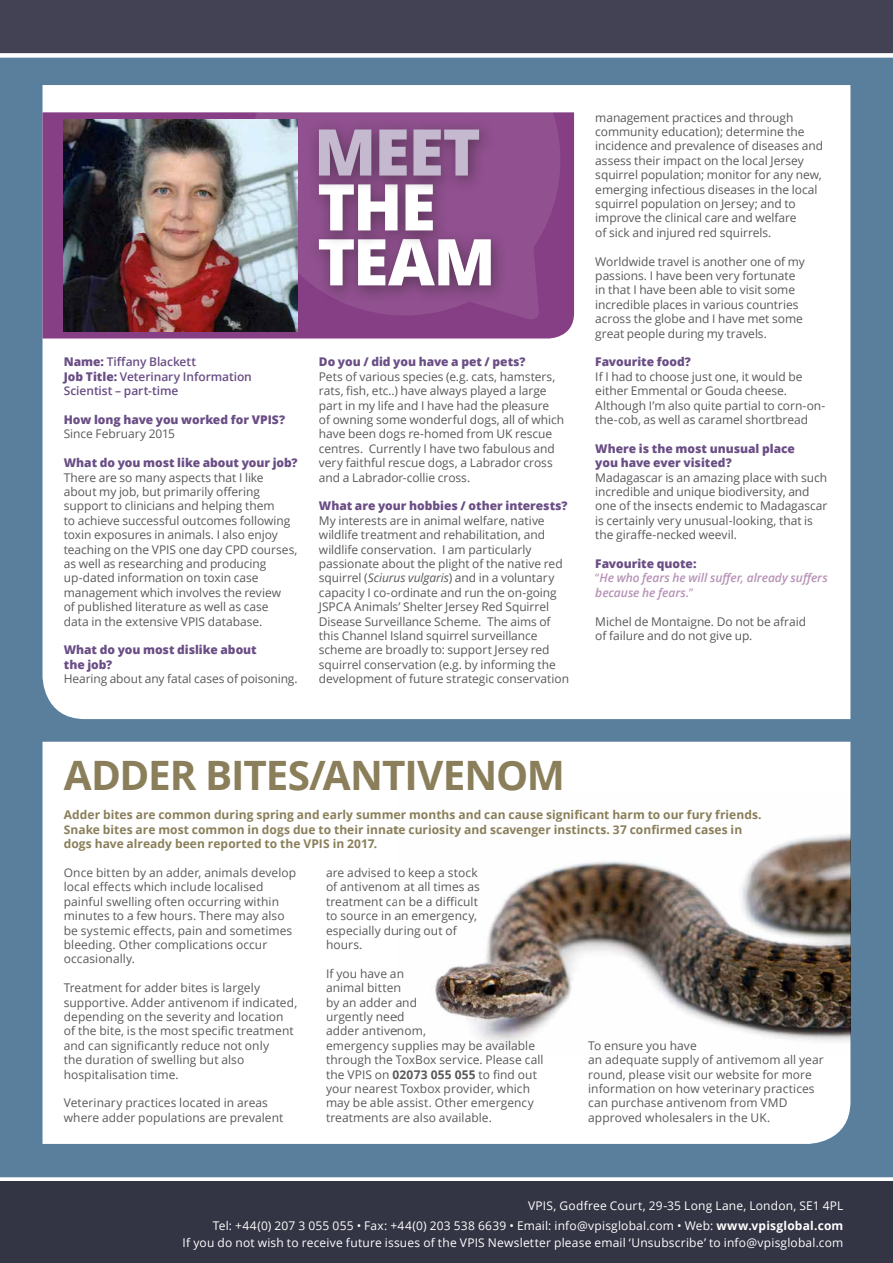
<style>
.page{position:relative;width:893px;height:1263px;background:#fff}
.page>*{position:absolute;margin:0;border:0;box-sizing:border-box;transform-origin:0 0}
.t1{font:700 40.5px "Open Sans";letter-spacing:-.025em;color:#8a7f5a}
.t2{font:12px/14.4px "Open Sans";color:#58595b}
.t3{font:12px/20.9px "Open Sans";letter-spacing:.015em;color:#fff;text-align:right}
.t4{font:700 12px/14.4px "Open Sans";letter-spacing:.005em;color:#8a7f5a}
.t5{font:800 12px/14.4px "Open Sans";letter-spacing:-.005em;color:#6a4e85}
.t6{font:600 12px/14.4px "Open Sans";letter-spacing:-.005em;color:#6a4e85}
.t7{font:italic 600 12px/14.4px "Open Sans";letter-spacing:-.005em;color:#b692b6}
.s1{font-weight:800}
.s2{font-style:italic}
.s3{font-weight:800;font-style:normal;color:#6a4e85}
.s4{font-weight:400;font-style:normal}
.s5{font-weight:700}
</style>
<div class="page">
<div style="left:0;top:0;width:893px;height:53px;background:#424254"></div>
<div style="left:0;top:58px;width:893px;height:1139px;background:#5a7f9d"></div>
<div style="left:0;top:1177px;width:893px;height:5px;background:#fff"></div>
<div style="left:0;top:1182px;width:893px;height:81px;background:#343544"></div>
<div style="left:43px;top:742px;width:807px;height:402px;background:#fff"></div>
<div style="left:43px;top:85px;width:807px;height:634px;background:#fff"></div>
<div style="left:43px;top:112px;width:531px;height:226px;background:#863e85"></div>
<svg style="left:238px;top:104px;width:325px;height:219px;background:#995e99"></svg>
<div style="left:307px;top:228px;width:200px;height:75px;background:#231f20;opacity:.5"></div>
<svg style="left:319px;top:239px;width:172px;height:46px;background:#c8b3c8"></svg>
<div style="left:307px;top:174px;width:142px;height:74px;background:#231f20;opacity:.5"></div>
<svg style="left:319px;top:193px;width:114px;height:37px;background:#c3abc2"></svg>
<div style="left:307px;top:119px;width:188px;height:74px;background:#231f20;opacity:.5"></div>
<svg style="left:319px;top:129px;width:160px;height:47px;background:#a68cac"></svg>
<img style="left:64px;top:119px;width:234px;height:213px">
<img style="left:397px;top:791px;width:453px;height:264px">
<p class="t6" style="left:64px;top:355px;width:190px"><span class="s1">Name:</span> Tiffany Blackett<br><span class="s1">Job Title:</span> Veterinary Information<br>Scientist – part-time</p>
<p class="t5" style="left:64px;top:412px;width:223px">How long have you worked for VPIS?</p>
<p class="t2" style="left:64px;top:426px;width:113px">Since February 2015</p>
<p class="t5" style="left:64px;top:455px;width:235px">What do you most like about your job?</p>
<p class="t2" style="left:64px;top:470px;width:235px">There are so many aspects that I like about my job, but primarily offering support to clinicians and helping them<br>to achieve successful outcomes following toxin exposures in animals. I also enjoy teaching on the VPIS one day CPD courses, as well as researching and producing up-dated information on toxin case management which involves the review<br>of published literature as well as case<br>data in the extensive VPIS database.</p>
<p class="t5" style="left:64px;top:642px;width:195px">What do you most dislike about the job?</p>
<p class="t2" style="left:64px;top:671px;width:235px">Hearing about any fatal cases of poisoning.</p>
<p class="t5" style="left:319px;top:354px;width:208px">Do you / did you have a pet / pets?</p>
<p class="t2" style="left:319px;top:369px;width:247px">Pets of various species (e.g. cats, hamsters, rats, fish, etc..) have always played a large part in my life and I have had the pleasure<br>of owning some wonderful dogs, all of which have been dogs re-homed from UK rescue centres. Currently I have two fabulous and very faithful rescue dogs, a Labrador cross and a Labrador-collie cross.</p>
<p class="t5" style="left:319px;top:498px;width:250px">What are your hobbies / other interests?</p>
<p class="t2" style="left:319px;top:513px;width:252px">My interests are in animal welfare, native wildlife treatment and rehabilitation, and wildlife conservation. I am particularly passionate about the plight of the native red squirrel (<span class="s2">Sciurus vulgaris</span>) and in a voluntary capacity I co-ordinate and run the on-going JSPCA Animals’ Shelter Jersey Red Squirrel Disease Surveillance Scheme. The aims of this Channel Island squirrel surveillance scheme are broadly to: support Jersey red squirrel conservation (e.g. by informing the development of future strategic conservation</p>
<p class="t2" style="left:595px;top:110px;width:229px">management practices and through community education); determine the incidence and prevalence of diseases and assess their impact on the local Jersey squirrel population; monitor for any new, emerging infectious diseases in the local squirrel population on Jersey; and to improve the clinical care and welfare<br>of sick and injured red squirrels.</p>
<p class="t2" style="left:595px;top:254px;width:211px">Worldwide travel is another one of my passions. I have been very fortunate in that I have been able to visit some incredible places in various countries across the globe and I have met some great people during my travels.</p>
<p class="t5" style="left:595px;top:354px;width:97px">Favourite food?</p>
<p class="t2" style="left:595px;top:369px;width:232px">If I had to choose just one, it would be either Emmental or Gouda cheese.<br>Although I’m also quite partial to corn-on&shy;the-cob, as well as caramel shortbread</p>
<p class="t5" style="left:595px;top:441px;width:201px">Where is the most unusual place you have ever visited?</p>
<p class="t2" style="left:595px;top:470px;width:234px">Madagascar is an amazing place with such incredible and unique biodiversity, and one of the insects endemic to Madagascar is certainly very unusual-looking, that is the giraffe-necked weevil.</p>
<p class="t7" style="left:595px;top:556px;width:234px"><span class="s3">Favourite quote:<br></span><span class="s4">“</span>He who fears he will suffer, already suffers because he fears.<span class="s4">”</span></p>
<p class="t2" style="left:595px;top:614px;width:212px">Michel de Montaigne. Do not be afraid of failure and do not give up.</p>
<h1 class="t1" style="left:64px;top:747px;width:503px">ADDER BITES/ANTIVENOM</h1>
<p class="t4" style="left:64px;top:807px;width:699px">Adder bites are common during spring and early summer months and can cause significant harm to our fury friends.<br>Snake bites are most common in dogs due to their innate curiosity and scavenger instincts. 37 confirmed cases in dogs have already been reported to the VPIS in 2017.</p>
<p class="t2" style="left:64px;top:865px;width:234px">Once bitten by an adder, animals develop local effects which include localised painful swelling often occurring within minutes to a few hours. There may also be systemic effects, pain and sometimes bleeding. Other complications occur occasionally.</p>
<p class="t2" style="left:64px;top:980px;width:235px">Treatment for adder bites is largely supportive. Adder antivenom if indicated, depending on the severity and location of the bite, is the most specific treatment and can significantly reduce not only<br>the duration of swelling but also hospitalisation time.</p>
<p class="t2" style="left:64px;top:1095px;width:221px">Veterinary practices located in areas where adder populations are prevalent</p>
<p class="t2" style="left:326px;top:865px;width:155px">are advised to keep a stock of antivenom at all times as treatment can be a difficult to source in an emergency, especially during out of hours.</p>
<p class="t2" style="left:326px;top:966px;width:219px">If you have an<br>animal bitten<br>by an adder and<br>urgently need<br>adder antivenom,<br>emergency supplies may be available through the ToxBox service. Please call the VPIS on <span class="s5">02073 055 055</span> to find out your nearest Toxbox provider, which may be able assist. Other emergency treatments are also available.</p>
<p class="t2" style="left:588px;top:1038px;width:237px">To ensure you have<br>an adequate supply of antivemom all year round, please visit our website for more information on how veterinary practices can purchase antivenom from VMD approved wholesalers in the UK.</p>
<p class="t3" style="left:213px;top:1194px;width:632px">VPIS, Godfree Court, 29-35 Long Lane, London, SE1 4PL<br>Tel: +44(0) 207 3 055 055 • Fax: +44(0) 203 538 6639 • Email: info@vpisglobal.com • Web: <span class="s5">www.vpisglobal.com</span></p>
<p class="t3" style="left:183px;top:1232px;width:662px">If you do not wish to receive future issues of the VPIS Newsletter please email ‘Unsubscribe’ to info@vpisglobal.com</p>
</div>
